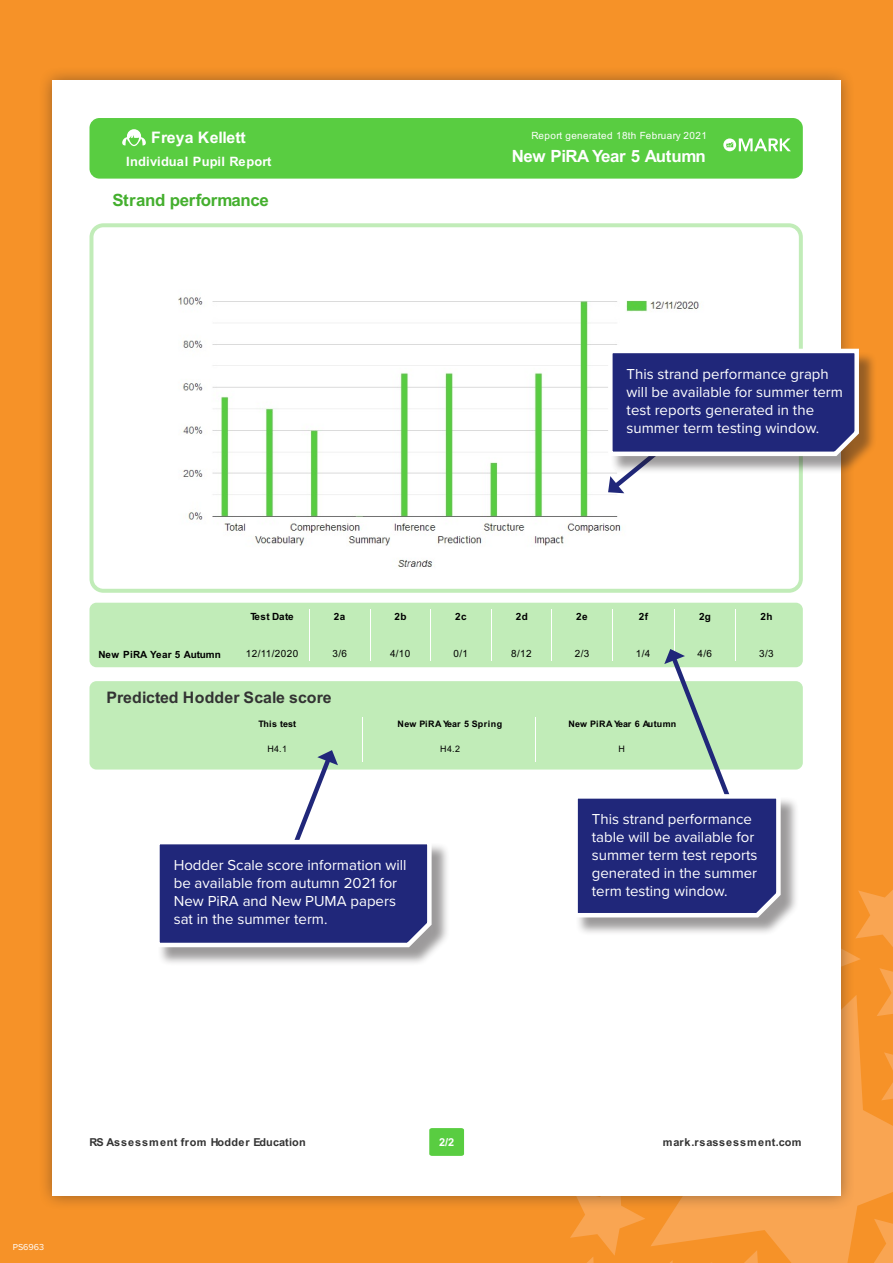
<style>
.page{position:relative;width:893px;height:1263px;background:#f69228}
.page>*{position:absolute;margin:0;border:0;box-sizing:border-box;transform-origin:0 0}
.t1{font:700 16.95px "Arial";letter-spacing:-.025em;color:#fff}
.t2{font:700 16.95px "Arial";letter-spacing:-.025em;color:#44af2e}
.t3{font:700 15.9px "Arial";letter-spacing:.005em;color:#333}
.t4{font:700 15.9px "Arial";letter-spacing:.005em;color:#fff}
.Annotate{font:15px/18px "Proxima Nova";color:#fff}
.t5{font:700 12.9px "Arial";letter-spacing:.005em;color:#fff}
.t6{font:700 10.95px "Arial";letter-spacing:.03em;color:#333}
.t7{font:700 10.95px "Arial";letter-spacing:.08em;color:#333}
.t8{font:700 10.95px "Arial";color:#fff}
.t9{font:9.9px "Arial";letter-spacing:.045em;color:#000}
.t10{font:9.9px "Arial";letter-spacing:.045em;color:#fff}
.t11{font:700 9.9px "Arial";letter-spacing:-.01em;color:#000}
.t12{font:700 9.9px "Arial";letter-spacing:.045em;color:#000}
.t13{font:700 9.9px "Arial";letter-spacing:.01em;color:#000}
.t14{font:700 9px "Arial";color:#000}
.t15{font:700 9px "Arial";letter-spacing:.055em;color:#000}
.t16{font:9px "Arial";color:#000}
.Annotate-2{font:9px "Proxima Nova";color:#fff}
</style>
<div class="page">
<div style="left:38px;top:66px;width:817px;height:1145px;background:#231f20;opacity:.45"></div>
<div style="left:52px;top:81px;width:789px;height:1115px;background:#fff"></div>
<svg style="left:89px;top:223px;width:714px;height:370px"></svg>
<div style="left:89px;top:681px;width:714px;height:88px;background:#c1ecb8;border-radius:7px"></div>
<img style="left:100px;top:234px;width:628px;height:349px">
<hr style="left:362px;top:717px;width:1px;height:45px;background:#fff">
<hr style="left:535px;top:717px;width:1px;height:45px;background:#fff">
<div style="left:89px;top:118px;width:714px;height:61px;background:#59cd41;border-radius:10px"></div>
<svg style="left:122px;top:129px;width:24px;height:17px"></svg>
<svg style="left:723px;top:138px;width:68px;height:13px"></svg>
<div style="left:89px;top:603px;width:714px;height:64px;background:#c1ecb8;border-radius:7px"></div>
<svg style="left:551px;top:647px;width:1px;height:14px"></svg>
<svg style="left:491px;top:647px;width:1px;height:14px"></svg>
<svg style="left:430px;top:647px;width:1px;height:14px"></svg>
<svg style="left:370px;top:647px;width:1px;height:14px"></svg>
<svg style="left:309px;top:647px;width:1px;height:14px"></svg>
<hr style="left:735px;top:609px;width:1px;height:38px;background:#fff">
<hr style="left:674px;top:609px;width:1px;height:38px;background:#fff">
<hr style="left:612px;top:609px;width:1px;height:38px;background:#fff">
<hr style="left:551px;top:609px;width:1px;height:38px;background:#fff">
<hr style="left:491px;top:609px;width:1px;height:38px;background:#fff">
<hr style="left:430px;top:609px;width:1px;height:38px;background:#fff">
<hr style="left:370px;top:609px;width:1px;height:38px;background:#fff">
<hr style="left:309px;top:609px;width:1px;height:38px;background:#fff">
<svg style="left:429px;top:1128px;width:35px;height:28px"></svg>
<div style="left:610px;top:351px;width:268px;height:124px;background:#231f20;opacity:.45"></div>
<svg style="left:606px;top:346px;width:255px;height:148px"></svg>
<svg style="left:564px;top:647px;width:329px;height:616px"></svg>
<div style="left:157px;top:842px;width:293px;height:124px;background:#231f20;opacity:.45"></div>
<svg style="left:153px;top:750px;width:281px;height:199px"></svg>
<p class="t4" style="left:151px;top:131px;width:96px">Freya Kellett</p>
<p class="t5" style="left:126px;top:156px;width:147px">Individual Pupil Report</p>
<p class="t2" style="left:112px;top:194px;width:158px">Strand performance</p>
<p class="t10" style="left:532px;top:132px;width:177px">Report generated 18th February 2021</p>
<p class="t1" style="left:512px;top:149px;width:196px">New PiRA Year 5 Autumn</p>
<p class="Annotate" style="left:627px;top:364px;width:218px">This strand performance graph will be available for summer term test reports generated in the summer term testing window.</p>
<p class="t13" style="left:250px;top:612px;width:45px">Test Date</p>
<p class="t12" style="left:334px;top:612px;width:13px">2a</p>
<p class="t12" style="left:394px;top:612px;width:14px">2b</p>
<p class="t12" style="left:455px;top:612px;width:13px">2c</p>
<p class="t12" style="left:516px;top:612px;width:14px">2d</p>
<p class="t12" style="left:576px;top:612px;width:13px">2e</p>
<p class="t12" style="left:639px;top:612px;width:11px">2f</p>
<p class="t12" style="left:699px;top:612px;width:14px">2g</p>
<p class="t12" style="left:761px;top:612px;width:14px">2h</p>
<p class="t11" style="left:98px;top:651px;width:124px">New PiRA Year 5 Autumn</p>
<p class="t9" style="left:246px;top:650px;width:54px">12/11/2020</p>
<p class="t9" style="left:332px;top:650px;width:16px">3/6</p>
<p class="t9" style="left:390px;top:650px;width:22px">4/10</p>
<p class="t9" style="left:454px;top:650px;width:16px">0/1</p>
<p class="t9" style="left:511px;top:650px;width:22px">8/12</p>
<p class="t9" style="left:575px;top:650px;width:16px">2/3</p>
<p class="t9" style="left:636px;top:650px;width:16px">1/4</p>
<p class="t9" style="left:697px;top:650px;width:16px">4/6</p>
<p class="t9" style="left:759px;top:650px;width:16px">3/3</p>
<p class="t3" style="left:106px;top:691px;width:227px">Predicted Hodder Scale score</p>
<p class="t14" style="left:258px;top:720px;width:39px">This test</p>
<p class="t16" style="left:267px;top:745px;width:21px">H4.1</p>
<p class="t15" style="left:397px;top:720px;width:106px">New PiRA Year 5 Spring</p>
<p class="t16" style="left:440px;top:745px;width:21px">H4.2</p>
<p class="Annotate" style="left:174px;top:855px;width:234px">Hodder Scale score information will be available from autumn 2021 for<br>New PiRA and New PUMA papers sat in the summer term.</p>
<p class="t14" style="left:568px;top:720px;width:109px">New PiRA Year 6 Autumn</p>
<p class="t16" style="left:618px;top:745px;width:8px">H</p>
<p class="Annotate" style="left:592px;top:809px;width:167px">This strand performance table will be available for summer term test reports generated in the summer term testing window.</p>
<p class="Annotate-2" style="left:13px;top:1240px;width:33px">PS6963</p>
<p class="t6" style="left:89px;top:1138px;width:218px">RS Assessment from Hodder Education</p>
<p class="t8" style="left:439px;top:1138px;width:17px">2/2</p>
<p class="t7" style="left:663px;top:1138px;width:140px">mark.rsassessment.com</p>
</div>
